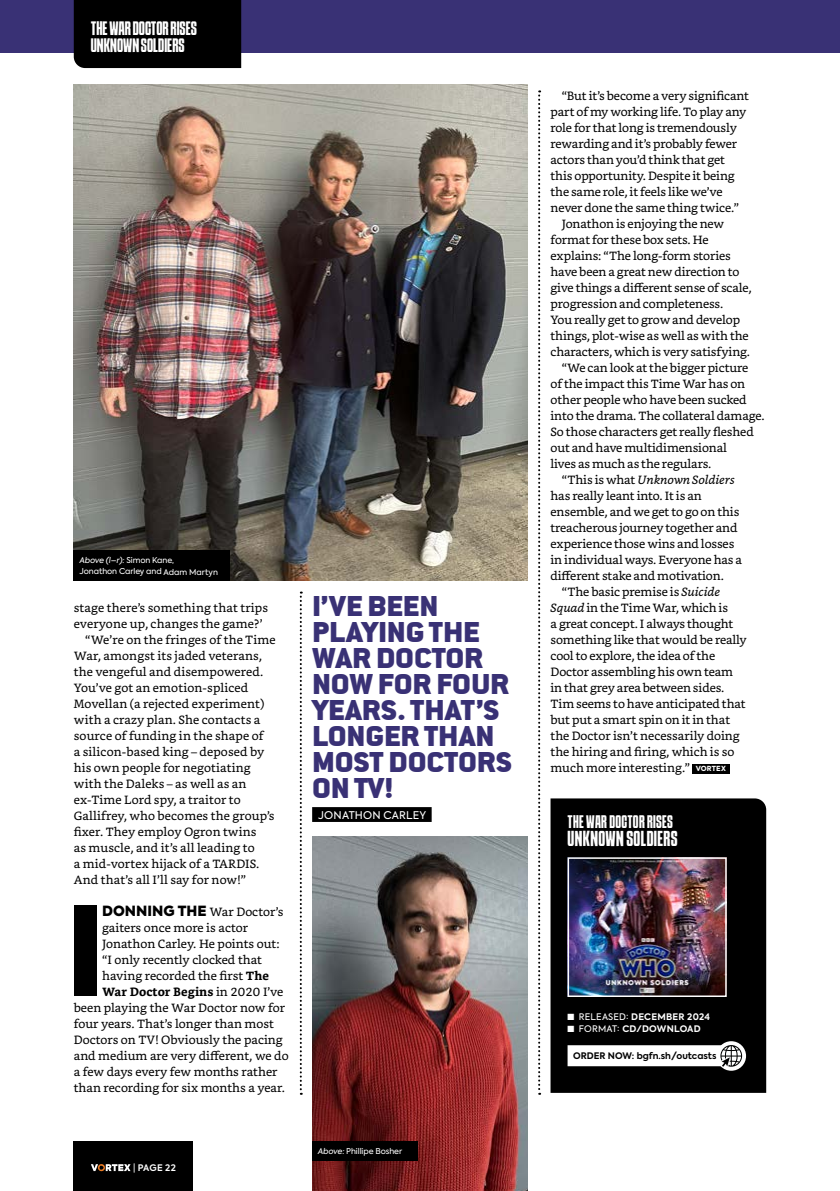
<style>
.page{position:relative;width:840px;height:1191px;background:#fff}
.page>*{position:absolute;margin:0;border:0;box-sizing:border-box;transform-origin:0 0}
.t1{font:32px/26px "Conduit ITC Black";letter-spacing:.015em;color:#393175}
.t2{font:condensed 19px "SCHABO";letter-spacing:.02em;color:#fff}
.t3{font:condensed 17px/17px "SCHABO";color:#fff}
.t4{font:condensed 16px "SCHABO";letter-spacing:.02em;color:#fff}
.t5{font:12px "Bookerly";letter-spacing:-.01em;color:#000}
.t6{font:12px "Bookerly";letter-spacing:.01em;color:#000}
.t7{font:italic 12px "Bookerly";letter-spacing:-.01em;color:#000}
.t8{font:700 12px "Bookerly";color:#000}
.t9{font:10.6px "Axiforma";letter-spacing:.02em;color:#fff}
.t10{font:700 9px "Axiforma";letter-spacing:.025em;color:#fff}
.t11{font:700 9px "Axiforma";color:#000}
.t12{font:600 9px "Axiforma";letter-spacing:.015em;color:#fff}
.t13{font:8px/11px "Axiforma";letter-spacing:-.01em;color:#fff}
.s1{font-style:italic}
.s2{font-family:"Axiforma";font-weight:900;font-size:14px}
.s3{font-weight:700}
.s4{font-weight:400}
.s5{font-style:normal}
.s6{font-family:"Axiforma";font-weight:800;font-size:7px;color:#fff}
</style>
<div class="page">
<div style="left:74px;top:905px;width:22px;height:90px;background:#000"></div>
<div style="left:692px;top:764px;width:37px;height:9px;background:#000"></div>
<svg style="left:299px;top:591px;width:2px;height:503px"></svg>
<svg style="left:538px;top:90px;width:2px;height:1004px"></svg>
<img style="left:74px;top:84px;width:453px;height:496px">
<div style="left:0;top:0;width:839px;height:52px;background:#393175"></div>
<div style="left:74px;top:0;width:167px;height:68px;background:#000"></div>
<div style="left:550px;top:798px;width:215px;height:294px;background:#000"></div>
<div style="left:567px;top:1045px;width:172px;height:21px;background:#fff"></div>
<img style="left:570px;top:860px;width:153px;height:134px">
<div style="left:567px;top:857px;width:159px;height:140px;border:2px solid #fff"></div>
<svg style="left:716px;top:1041px;width:29px;height:29px"></svg>
<svg style="left:720px;top:1045px;width:21px;height:21px"></svg>
<div style="left:312px;top:807px;width:119px;height:15px;background:#000"></div>
<img style="left:312px;top:836px;width:215px;height:355px">
<div style="left:74px;top:550px;width:156px;height:30px;background:#000"></div>
<div style="left:312px;top:1141px;width:105px;height:19px;background:#000"></div>
<div style="left:74px;top:1141px;width:119px;height:50px;background:#000"></div>
<svg style="left:91px;top:1164px;width:39px;height:7px"></svg>
<h3 class="t3" style="left:91px;top:20px;width:107px">THE WAR DOCTOR RISES<br>UNKNOWN SOLDIERS</h3>
<p class="t13" style="left:79px;top:554px;width:140px"><span class="s1">Above (l–r):</span> Simon Kane,<br>Jonathon Carley and Adam Martyn</p>
<p class="t6" style="left:74px;top:601px;width:196px">stage there’s something that trips</p>
<p class="t6" style="left:74px;top:617px;width:190px">everyone up, changes the game?’</p>
<p class="t6" style="left:85px;top:633px;width:192px">“We’re on the fringes of the Time</p>
<p class="t6" style="left:74px;top:649px;width:189px">War, amongst its jaded veterans,</p>
<p class="t6" style="left:74px;top:665px;width:191px">the vengeful and disempowered.</p>
<p class="t6" style="left:74px;top:681px;width:176px">You’ve got an emotion-spliced</p>
<p class="t6" style="left:74px;top:697px;width:192px">Movellan (a rejected experiment)</p>
<p class="t6" style="left:74px;top:713px;width:188px">with a crazy plan. She contacts a</p>
<p class="t6" style="left:74px;top:729px;width:191px">source of funding in the shape of</p>
<p class="t6" style="left:74px;top:745px;width:192px">a silicon-based king – deposed by</p>
<p class="t6" style="left:74px;top:761px;width:178px">his own people for negotiating</p>
<p class="t6" style="left:74px;top:777px;width:174px">with the Daleks – as well as an</p>
<p class="t6" style="left:74px;top:793px;width:168px">ex-Time Lord spy, a traitor to</p>
<p class="t6" style="left:74px;top:809px;width:202px">Gallifrey, who becomes the group’s</p>
<p class="t6" style="left:74px;top:825px;width:184px">fixer. They employ Ogron twins</p>
<p class="t6" style="left:74px;top:841px;width:182px">as muscle, and it’s all leading to</p>
<p class="t6" style="left:74px;top:857px;width:187px">a mid-vortex hijack of a TARDIS.</p>
<p class="t6" style="left:74px;top:873px;width:174px">And that’s all I’ll say for now!”</p>
<p class="t5" style="left:102px;top:905px;width:183px"><span class="s2">DONNING THE</span> War Doctor’s</p>
<p class="t5" style="left:102px;top:921px;width:147px">gaiters once more is actor</p>
<p class="t5" style="left:102px;top:937px;width:179px">Jonathon Carley. He points out:</p>
<p class="t5" style="left:102px;top:953px;width:161px">“I only recently clocked that</p>
<p class="t5" style="left:102px;top:969px;width:168px">having recorded the first <span class="s3">The</span></p>
<p class="t8" style="left:102px;top:985px;width:183px">War Doctor Begins <span class="s4">in 2020 I’ve</span></p>
<p class="t5" style="left:74px;top:1001px;width:213px">been playing the War Doctor now for</p>
<p class="t5" style="left:74px;top:1017px;width:201px">four years. That’s longer than most</p>
<p class="t5" style="left:74px;top:1033px;width:210px">Doctors on TV! Obviously the pacing</p>
<p class="t5" style="left:74px;top:1049px;width:216px">and medium are very different, we do</p>
<p class="t5" style="left:74px;top:1065px;width:205px">a few days every few months rather</p>
<p class="t5" style="left:74px;top:1081px;width:213px">than recording for six months a year.</p>
<p class="t12" style="left:133px;top:1161px;width:44px"><span class="s4">|</span> PAGE 22</p>
<h1 class="t1" style="left:312px;top:592px;width:201px">I’VE BEEN<br>PLAYING THE<br>WAR DOCTOR<br>NOW FOR FOUR<br>YEARS. THAT’S<br>LONGER THAN<br>MOST DOCTORS<br>ON TV!</h1>
<p class="t9" style="left:318px;top:808px;width:109px">JONATHON CARLEY</p>
<p class="t13" style="left:317px;top:1145px;width:86px"><span class="s1">Above:</span> Phillipe Bosher</p>
<p class="t5" style="left:561px;top:89px;width:188px">“But it’s become a very significant</p>
<p class="t5" style="left:550px;top:105px;width:197px">part of my working life. To play any</p>
<p class="t5" style="left:550px;top:121px;width:188px">role for that long is tremendously</p>
<p class="t5" style="left:550px;top:137px;width:188px">rewarding and it’s probably fewer</p>
<p class="t5" style="left:550px;top:153px;width:176px">actors than you’d think that get</p>
<p class="t5" style="left:550px;top:169px;width:186px">this opportunity. Despite it being</p>
<p class="t5" style="left:550px;top:185px;width:173px">the same role, it feels like we’ve</p>
<p class="t5" style="left:550px;top:201px;width:190px">never done the same thing twice.”</p>
<p class="t5" style="left:561px;top:217px;width:164px">Jonathon is enjoying the new</p>
<p class="t5" style="left:550px;top:233px;width:159px">format for these box sets. He</p>
<p class="t5" style="left:550px;top:249px;width:182px">explains: “The long-form stories</p>
<p class="t5" style="left:550px;top:265px;width:190px">have been a great new direction to</p>
<p class="t5" style="left:550px;top:281px;width:203px">give things a different sense of scale,</p>
<p class="t5" style="left:550px;top:297px;width:174px">progression and completeness.</p>
<p class="t5" style="left:550px;top:313px;width:191px">You really get to grow and develop</p>
<p class="t5" style="left:550px;top:329px;width:199px">things, plot-wise as well as with the</p>
<p class="t5" style="left:550px;top:345px;width:201px">characters, which is very satisfying.</p>
<p class="t5" style="left:561px;top:361px;width:188px">“We can look at the bigger picture</p>
<p class="t5" style="left:550px;top:377px;width:196px">of the impact this Time War has on</p>
<p class="t5" style="left:550px;top:393px;width:197px">other people who have been sucked</p>
<p class="t5" style="left:550px;top:409px;width:215px">into the drama. The collateral damage.</p>
<p class="t5" style="left:550px;top:425px;width:205px">So those characters get really fleshed</p>
<p class="t5" style="left:550px;top:441px;width:178px">out and have multidimensional</p>
<p class="t5" style="left:550px;top:457px;width:162px">lives as much as the regulars.</p>
<p class="t7" style="left:561px;top:473px;width:174px"><span class="s5">“This is what</span> Unknown Soldiers</p>
<p class="t5" style="left:550px;top:489px;width:153px">has really leant into. It is an</p>
<p class="t5" style="left:550px;top:505px;width:190px">ensemble, and we get to go on this</p>
<p class="t5" style="left:550px;top:521px;width:188px">treacherous journey together and</p>
<p class="t5" style="left:550px;top:537px;width:185px">experience those wins and losses</p>
<p class="t5" style="left:550px;top:553px;width:193px">in individual ways. Everyone has a</p>
<p class="t5" style="left:550px;top:569px;width:175px">different stake and motivation.</p>
<p class="t5" style="left:561px;top:585px;width:160px">“The basic premise is <span class="s1">Suicide</span></p>
<p class="t5" style="left:550px;top:601px;width:179px"><span class="s1">Squad</span> in the Time War, which is</p>
<p class="t5" style="left:550px;top:617px;width:184px">a great concept. I always thought</p>
<p class="t5" style="left:550px;top:633px;width:198px">something like that would be really</p>
<p class="t5" style="left:550px;top:649px;width:166px">cool to explore, the idea of the</p>
<p class="t5" style="left:550px;top:665px;width:184px">Doctor assembling his own team</p>
<p class="t5" style="left:550px;top:681px;width:175px">in that grey area between sides.</p>
<p class="t5" style="left:550px;top:697px;width:197px">Tim seems to have anticipated that</p>
<p class="t5" style="left:550px;top:713px;width:181px">but put a smart spin on it in that</p>
<p class="t5" style="left:550px;top:729px;width:191px">the Doctor isn’t necessarily doing</p>
<p class="t5" style="left:550px;top:745px;width:185px">the hiring and firing, which is so</p>
<p class="t5" style="left:550px;top:761px;width:177px">much more interesting.” <span class="s6">VORTEX</span></p>
<h3 class="t4" style="left:567px;top:812px;width:107px">THE WAR DOCTOR RISES</h3>
<h2 class="t2" style="left:567px;top:827px;width:111px">UNKNOWN SOLDIERS</h2>
<p class="t10" style="left:567px;top:1010px;width:144px">■ <span class="s4">RELEASED:</span> DECEMBER 2024</p>
<p class="t10" style="left:567px;top:1022px;width:135px">■ <span class="s4">FORMAT:</span> CD/DOWNLOAD</p>
<p class="t11" style="left:573px;top:1049px;width:145px">ORDER NOW: bgfn.sh/outcasts</p>
</div>
